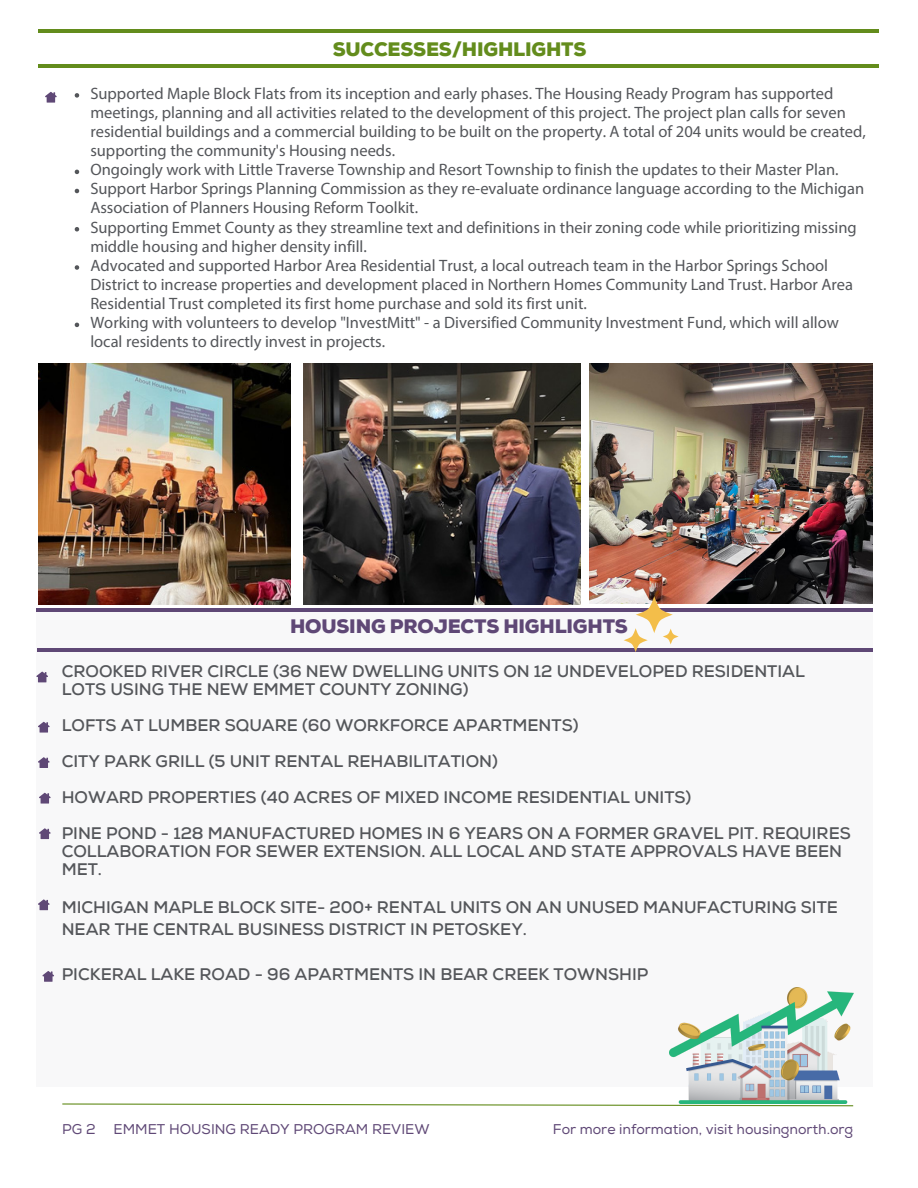
<style>
.page{position:relative;width:918px;height:1188px;background:#fff}
.page>*{position:absolute;margin:0;border:0;box-sizing:border-box;transform-origin:0 0}
.t1{font:900 19.5px "Nexa";letter-spacing:-.01em;color:#5f4876}
.t2{font:900 19.5px "Nexa";letter-spacing:-.01em;color:#638c1c}
.t3{font:700 16.8px/18px "Nexa";color:#54565a}
.t4{font:16.5px/19.2px "Myriad Pro";color:#54565a}
.t5{font:14.1px "Nexa";color:#5f4876}
</style>
<div class="page">
<img style="left:39px;top:363px;width:252px;height:241px">
<svg style="left:62px;top:1103px;width:792px;height:4px"></svg>
<svg style="left:45px;top:92px;width:12px;height:11px"></svg>
<hr style="left:39px;top:64px;width:840px;height:4px;background:#638c1c">
<hr style="left:39px;top:29px;width:840px;height:4px;background:#638c1c">
<div style="left:36px;top:611px;width:837px;height:476px;background:#f8f8f9"></div>
<hr style="left:38px;top:648px;width:835px;height:4px;background:#5f4876">
<hr style="left:36px;top:608px;width:837px;height:4px;background:#5f4876">
<img style="left:304px;top:363px;width:276px;height:241px">
<img style="left:589px;top:363px;width:284px;height:240px">
<svg style="left:36px;top:672px;width:12px;height:10px"></svg>
<svg style="left:38px;top:722px;width:12px;height:11px"></svg>
<svg style="left:38px;top:757px;width:12px;height:11px"></svg>
<svg style="left:39px;top:793px;width:12px;height:11px"></svg>
<svg style="left:39px;top:828px;width:12px;height:11px"></svg>
<svg style="left:38px;top:899px;width:12px;height:11px"></svg>
<svg style="left:42px;top:971px;width:12px;height:11px"></svg>
<img style="left:669px;top:988px;width:185px;height:115px">
<svg style="left:624px;top:596px;width:55px;height:56px"></svg>
<svg style="left:75px;top:93px;width:4px;height:5px"></svg>
<svg style="left:75px;top:170px;width:4px;height:4px"></svg>
<svg style="left:75px;top:189px;width:4px;height:4px"></svg>
<svg style="left:75px;top:227px;width:4px;height:4px"></svg>
<svg style="left:75px;top:265px;width:4px;height:5px"></svg>
<svg style="left:75px;top:323px;width:4px;height:4px"></svg>
<p class="t2" style="left:333px;top:38px;width:255px">SUCCESSES/HIGHLIGHTS</p>
<p class="t4" style="left:90px;top:85px;width:777px">Supported Maple Block Flats from its inception and early phases. The Housing Ready Program has supported meetings, planning and all activities related to the development of this project. The project plan calls for seven residential buildings and a commercial building to be built on the property. A total of 204 units would be created, supporting the community's Housing needs.</p>
<p class="t4" style="left:90px;top:162px;width:750px">Ongoingly work with Little Traverse Township and Resort Township to finish the updates to their Master Plan.</p>
<p class="t4" style="left:90px;top:181px;width:775px">Support Harbor Springs Planning Commission as they re-evaluate ordinance language according to the Michigan<br>Association of Planners Housing Reform Toolkit.</p>
<p class="t4" style="left:90px;top:219px;width:768px">Supporting Emmet County as they streamline text and definitions in their zoning code while prioritizing missing middle housing and higher density infill.</p>
<p class="t4" style="left:90px;top:257px;width:764px">Advocated and supported Harbor Area Residential Trust, a local outreach team in the Harbor Springs School<br>District to increase properties and development placed in Northern Homes Community Land Trust. Harbor Area<br>Residential Trust completed its first home purchase and sold its first unit.</p>
<p class="t4" style="left:90px;top:315px;width:750px">Working with volunteers to develop "InvestMitt" - a Diversified Community Investment Fund, which will allow local residents to directly invest in projects.</p>
<p class="t1" style="left:290px;top:615px;width:339px">HOUSING PROJECTS HIGHLIGHTS</p>
<p class="t3" style="left:62px;top:662px;width:745px">CROOKED RIVER CIRCLE (36 NEW DWELLING UNITS ON 12 UNDEVELOPED RESIDENTIAL<br>LOTS USING THE NEW EMMET COUNTY ZONING)</p>
<p class="t3" style="left:62px;top:716px;width:518px">LOFTS AT LUMBER SQUARE (60 WORKFORCE APARTMENTS)</p>
<p class="t3" style="left:62px;top:752px;width:438px">CITY PARK GRILL (5 UNIT RENTAL REHABILITATION)</p>
<p class="t3" style="left:62px;top:788px;width:631px">HOWARD PROPERTIES (40 ACRES OF MIXED INCOME RESIDENTIAL UNITS)</p>
<p class="t3" style="left:62px;top:824px;width:791px">PINE POND - 128 MANUFACTURED HOMES IN 6 YEARS ON A FORMER GRAVEL PIT. REQUIRES<br>COLLABORATION FOR SEWER EXTENSION. ALL LOCAL AND STATE APPROVALS HAVE BEEN<br>MET.</p>
<p class="t3" style="left:62px;top:896px;width:778px;line-height:22.5px">MICHIGAN MAPLE BLOCK SITE- 200+ RENTAL UNITS ON AN UNUSED MANUFACTURING SITE<br>NEAR THE CENTRAL BUSINESS DISTRICT IN PETOSKEY.</p>
<p class="t3" style="left:62px;top:966px;width:588px">PICKERAL LAKE ROAD - 96 APARTMENTS IN BEAR CREEK TOWNSHIP</p>
<p class="t5" style="left:62px;top:1121px;width:35px">PG 2</p>
<p class="t5" style="left:114px;top:1121px;width:318px">EMMET HOUSING READY PROGRAM REVIEW</p>
<p class="t5" style="left:553px;top:1121px;width:302px">For more information, visit housingnorth.org</p>
</div>
